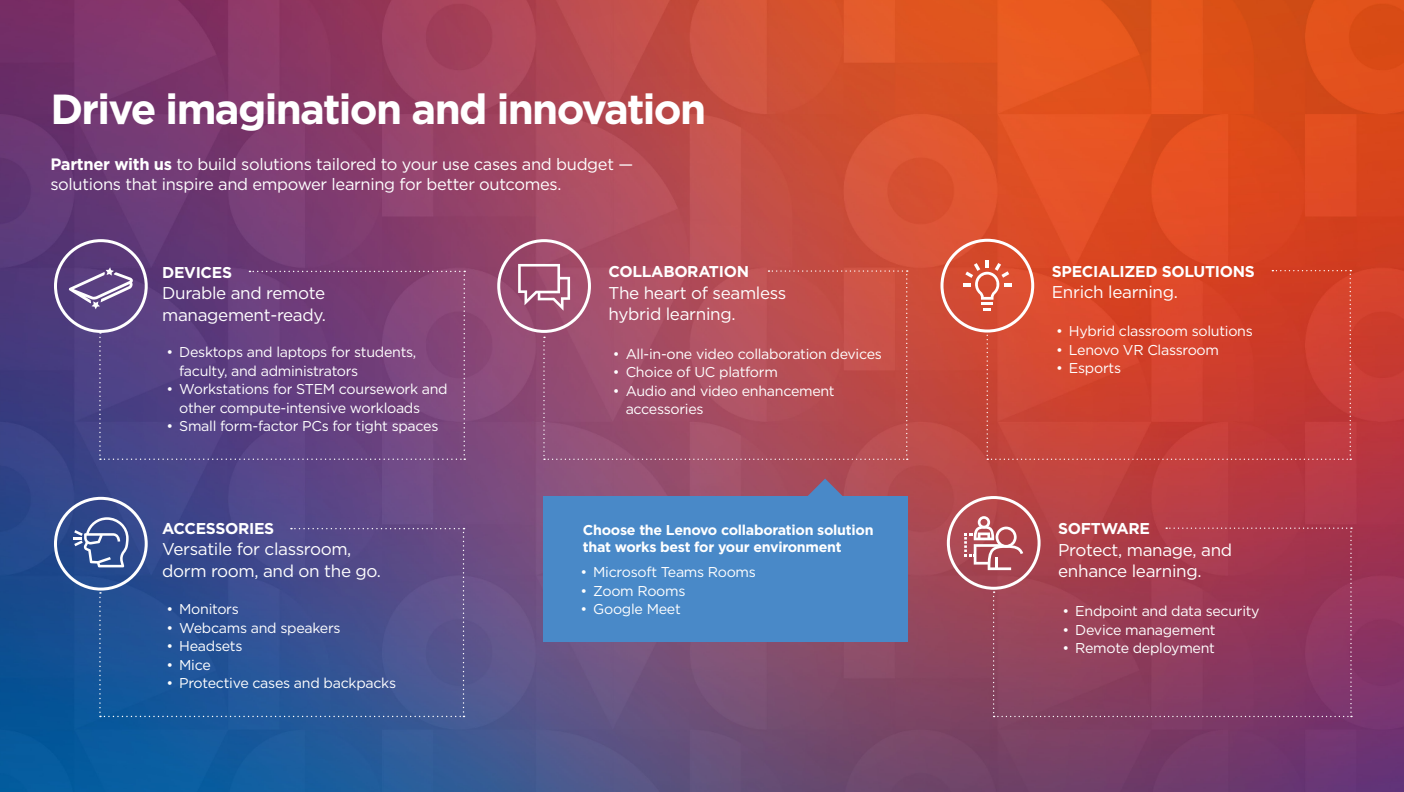
<style>
.page{position:relative;width:1404px;height:792px;background:#fff}
.page>*{position:absolute;margin:0;border:0;box-sizing:border-box;transform-origin:0 0}
.t1{font:700 42px "Gotham";letter-spacing:-.04em;color:#fff}
.t2{font:17.1px/21.3px "Gotham";letter-spacing:-.02em;color:#fff}
.t3{font:16.5px/19.5px "Gotham";letter-spacing:-.02em;color:#fff}
.t4{font:700 15.6px "Gotham";letter-spacing:-.02em;color:#fff}
.t5{font:14.25px/18.5px "Gotham";letter-spacing:-.02em;color:#fff}
.t6{font:700 14.25px/16.5px "Gotham";letter-spacing:-.02em;color:#fff}
.s1{font-weight:700}
</style>
<div class="page">
<img style="left:0;top:0;width:1404px;height:792px">
<svg style="left:518px;top:264px;width:390px;height:196px;background:#ae5060"></svg>
<svg style="left:964px;top:260px;width:387px;height:200px;background:#d04431"></svg>
<div style="left:941px;top:239px;width:93px;height:93px;border:3px solid #fff;border-radius:50%"></div>
<div style="left:497px;top:239px;width:94px;height:94px;border:3px solid #fff;border-radius:50%"></div>
<svg style="left:69px;top:267px;width:396px;height:193px;background:#674381"></svg>
<div style="left:54px;top:239px;width:94px;height:94px;border:3px solid #fff;border-radius:50%"></div>
<svg style="left:73px;top:517px;width:392px;height:200px;background:#3b5292"></svg>
<div style="left:54px;top:497px;width:94px;height:93px;border:3px solid #fff;border-radius:50%"></div>
<div style="left:543px;top:496px;width:364px;height:145px;background:#4989c8"></div>
<svg style="left:806px;top:478px;width:39px;height:18px"></svg>
<svg style="left:964px;top:516px;width:388px;height:201px;background:#993f5a"></svg>
<div style="left:947px;top:496px;width:94px;height:94px;border:3px solid #fff;border-radius:50%"></div>
<h1 class="t1" style="left:50px;top:90px;width:657px">Drive imagination and innovation</h1>
<p class="t3" style="left:50px;top:155px;width:584px"><span class="s1">Partner with us</span> to build solutions tailored to your use cases and budget — solutions that inspire and empower learning for better outcomes.</p>
<p class="t4" style="left:162px;top:265px;width:71px">DEVICES</p>
<p class="t2" style="left:162px;top:283px;width:165px">Durable and remote management-ready.</p>
<p class="t5" style="left:179px;top:344px;width:239px;text-indent:-13px">• Desktops and laptops for students, faculty, and administrators</p>
<p class="t5" style="left:179px;top:381px;width:270px;text-indent:-13px">• Workstations for STEM coursework and other compute-intensive workloads</p>
<p class="t5" style="left:166px;top:418px;width:274px">• Small form-factor PCs for tight spaces</p>
<p class="t4" style="left:162px;top:521px;width:114px">ACCESSORIES</p>
<p class="t2" style="left:162px;top:539px;width:220px">Versatile for classroom, dorm room, and on the go.</p>
<p class="t5" style="left:166px;top:600px;width:74px">• Monitors</p>
<p class="t5" style="left:166px;top:619px;width:176px">• Webcams and speakers</p>
<p class="t5" style="left:166px;top:637px;width:78px">• Headsets</p>
<p class="t5" style="left:166px;top:656px;width:46px">• Mice</p>
<p class="t5" style="left:166px;top:674px;width:231px">• Protective cases and backpacks</p>
<p class="t4" style="left:609px;top:265px;width:142px">COLLABORATION</p>
<p class="t2" style="left:609px;top:283px;width:179px">The heart of seamless hybrid learning.</p>
<p class="t5" style="left:613px;top:345px;width:271px">• All-in-one video collaboration devices</p>
<p class="t5" style="left:613px;top:363px;width:166px">• Choice of UC platform</p>
<p class="t5" style="left:626px;top:382px;width:211px;text-indent:-13px">• Audio and video enhancement accessories</p>
<p class="t6" style="left:583px;top:523px;width:292px">Choose the Lenovo collaboration solution that works best for your environment</p>
<p class="t5" style="left:580px;top:563px;width:177px">• Microsoft Teams Rooms</p>
<p class="t5" style="left:580px;top:582px;width:107px">• Zoom Rooms</p>
<p class="t5" style="left:580px;top:600px;width:102px">• Google Meet</p>
<p class="t4" style="left:1052px;top:264px;width:204px">SPECIALIZED SOLUTIONS</p>
<p class="t2" style="left:1052px;top:282px;width:128px">Enrich learning.</p>
<p class="t5" style="left:1056px;top:323px;width:198px">• Hybrid classroom solutions</p>
<p class="t5" style="left:1056px;top:341px;width:164px">• Lenovo VR Classroom</p>
<p class="t5" style="left:1056px;top:360px;width:66px">• Esports</p>
<p class="t4" style="left:1058px;top:522px;width:93px">SOFTWARE</p>
<p class="t2" style="left:1058px;top:540px;width:176px">Protect, manage, and enhance learning.</p>
<p class="t5" style="left:1062px;top:602px;width:199px">• Endpoint and data security</p>
<p class="t5" style="left:1062px;top:621px;width:155px">• Device management</p>
<p class="t5" style="left:1062px;top:639px;width:154px">• Remote deployment</p>
</div>
